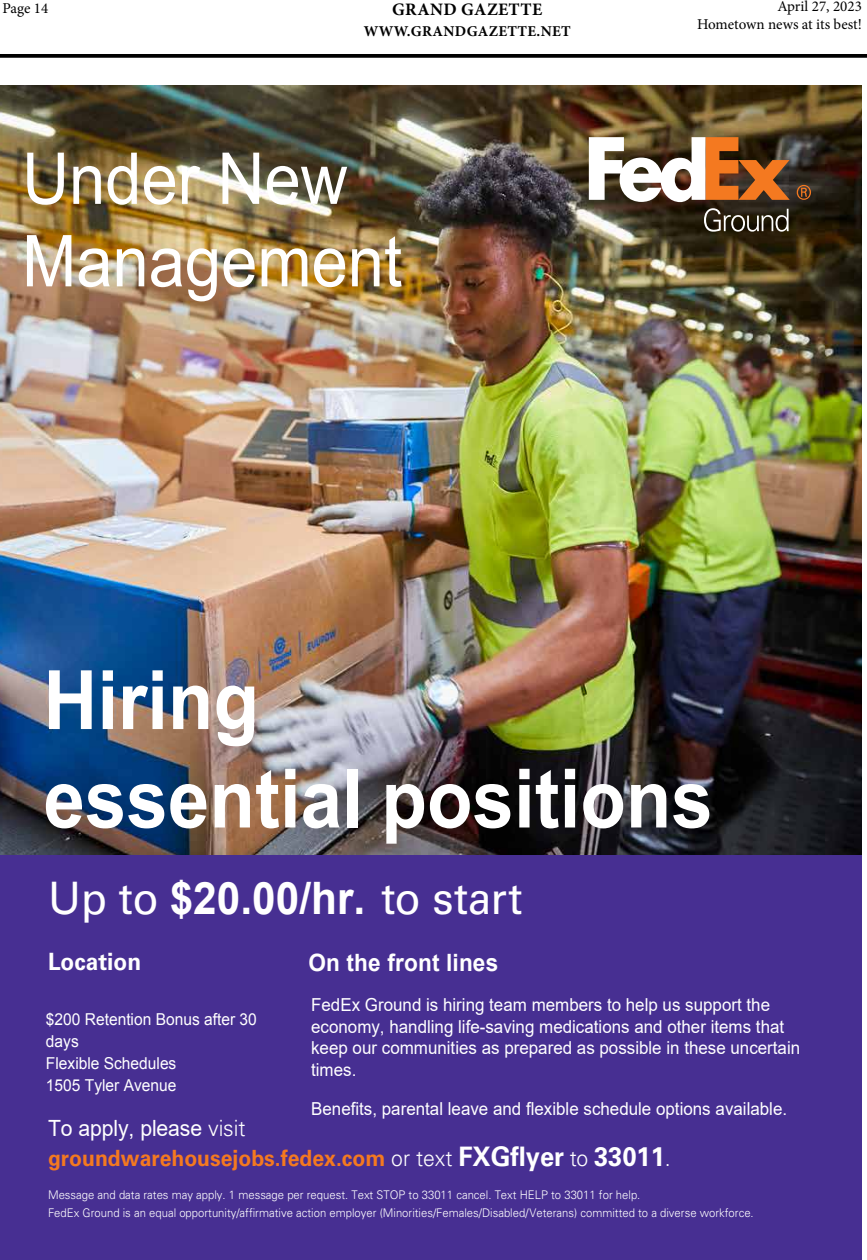
<style>
.page{position:relative;width:867px;height:1260px;background:#fff}
.page>*{position:absolute;margin:0;border:0;box-sizing:border-box;transform-origin:0 0}
.t1{font:700 82px/98.4px "Arial";color:#fff;scale:.91 1}
.t2{font:71.62px/82.5px "Arial";color:#fff;scale:.91 1}
.t3{font:44.75px "Univers LT Std";color:#fff;scale:.95 1}
.t4{font:700 23.88px "Arial";letter-spacing:.005em;color:#fff;scale:.95 1}
.t5{font:700 23.88px "Univers LT Std";color:#fff;scale:.95 1}
.t6{font:700 22.38px "Univers LT Std";color:#f47920;scale:.95 1}
.t7{font:22.38px "Arial";letter-spacing:-.005em;color:#fff;scale:.95 1}
.t8{font:17.88px/21.5px "Arial";color:#fff;scale:.95 1}
.t9{font:17.88px "Arial";color:#fff;scale:.95 1}
.t10{font:700 17.5px "Minion Pro";letter-spacing:.02em;color:#000}
.t11{font:16.38px/21.9px "Arial";color:#fff;scale:.95 1}
.t12{font:15px/18px "Minion Pro";color:#000;text-align:right}
.t13{font:700 15px "Minion Pro";letter-spacing:.02em;color:#000}
.t14{font:300 11.88px/18.8px "Univers LT Std";color:#fff;scale:.95 1}
.s1{font-family:"Arial";font-weight:700}
.s2{font-family:"Univers LT Std";font-weight:300}
.s3{font-weight:300;color:#fff}
.s4{font-size:26.88px;color:#fff}
</style>
<div class="page">
<svg style="left:0;top:54px;width:866px;height:4px;background:#0f0f0f"></svg>
<img style="left:0;top:85px;width:861px;height:770px">
<div style="left:0;top:855px;width:861px;height:405px;background:#472f92"></div>
<svg style="left:588px;top:137px;width:201px;height:65px"></svg>
<svg style="left:796px;top:185px;width:14px;height:15px"></svg>
<svg style="left:703px;top:208px;width:85px;height:24px;background:#534d41"></svg>
<p class="t12" style="left:3px;top:-1px;width:47px">Page 14</p>
<h3 class="t10" style="left:392px;top:-3px;width:151px">GRAND GAZETTE</h3>
<p class="t13" style="left:364px;top:21px;width:208px">WWW.GRANDGAZETTE.NET</p>
<h2 class="t2" style="left:22px;top:137px;width:419px">Under New<br>Management</h2>
<p class="t12" style="left:696px;top:-3px;width:166px">April 27, 2023<br>Hometown news at its best!</p>
<h1 class="t1" style="left:43px;top:652px;width:736px">Hiring<br>essential positions</h1>
<h3 class="t3" style="left:48px;top:872px;width:501px">Up to <span class="s1">$20.00/hr.</span> to start</h3>
<h3 class="t5" style="left:48px;top:948px;width:100px">Location</h3>
<h3 class="t4" style="left:308px;top:946px;width:201px">On the front lines</h3>
<h3 class="t8" style="left:311px;top:994px;width:516px">FedEx Ground is hiring team members to help us support the economy, handling life-saving medications and other items that keep our communities as prepared as possible in these uncertain times.</h3>
<h3 class="t9" style="left:311px;top:1097px;width:502px">Benefits, parental leave and flexible schedule options available.</h3>
<h3 class="t11" style="left:46px;top:1009px;width:223px">$200 Retention Bonus after 30 days<br>Flexible Schedules<br>1505 Tyler Avenue</h3>
<h3 class="t7" style="left:48px;top:1113px;width:209px">To apply, please <span class="s2">visit</span></h3>
<h3 class="t6" style="left:48px;top:1145px;width:657px">groundwarehousejobs.fedex.com <span class="s3">or text</span> <span class="s4">FXGflyer</span> <span class="s3">to</span> <span class="s4">33011</span><span class="s3">.</span></h3>
<p class="t14" style="left:48px;top:1185px;width:744px">Message and data rates may apply. 1 message per request. Text STOP to 33011 cancel. Text HELP to 33011 for help.<br>FedEx Ground is an equal opportunity/affirmative action employer (Minorities/Females/Disabled/Veterans) committed to a diverse workforce.</p>
</div>
